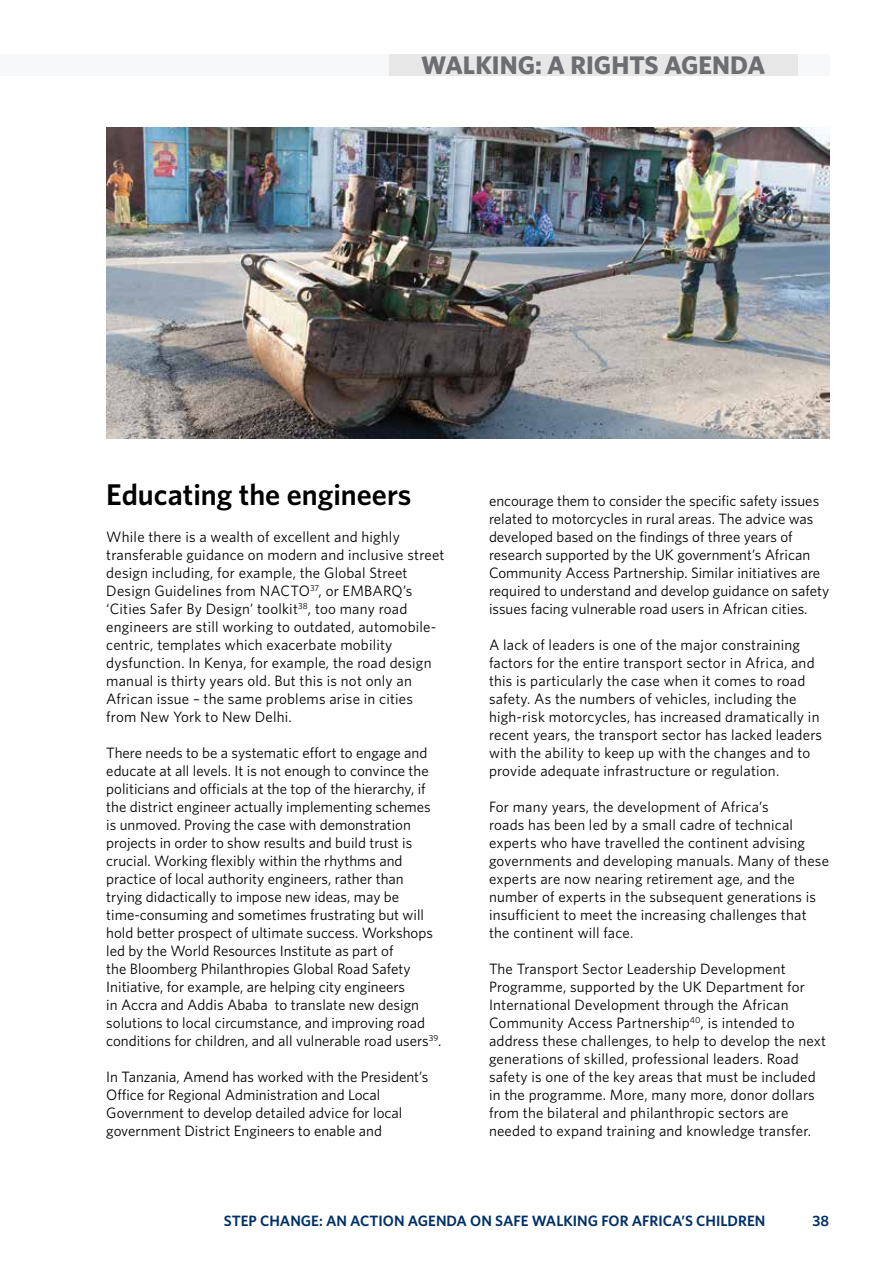
<style>
.page{position:relative;width:893px;height:1263px;background:#fff}
.page>*{position:absolute;margin:0;border:0;box-sizing:border-box;transform-origin:0 0}
.t1{font:600 30px "Whitney";color:#000}
.t2{font:700 25.5px "Whitney";color:#6d6e71}
.t3{font:15px/18px "Whitney";letter-spacing:.005em;color:#000}
.t4{font:600 15px "Whitney";color:#002f67}
</style>
<div class="page">
<div style="left:0;top:54px;width:829px;height:21px;background:#f7f8f9"></div>
<div style="left:389px;top:54px;width:408px;height:21px;background:#e7e7e7"></div>
<img style="left:106px;top:128px;width:723px;height:310px">
<h2 class="t2" style="left:421px;top:48px;width:346px">WALKING: A RIGHTS AGENDA</h2>
<h1 class="t1" style="left:106px;top:474px;width:307px">Educating the engineers</h1>
<p class="t3" style="left:106px;top:527px;width:340px">While there is a wealth of excellent and highly transferable guidance on modern and inclusive street design including, for example, the Global Street Design Guidelines from NACTO<sup>37</sup>, or EMBARQ’s ‘Cities Safer By Design’ toolkit<sup>38</sup>, too many road engineers are still working to outdated, automobile&shy;centric, templates which exacerbate mobility dysfunction. In Kenya, for example, the road design manual is thirty years old. But this is not only an African issue – the same problems arise in cities from New York to New Delhi.</p>
<p class="t3" style="left:106px;top:743px;width:337px">There needs to be a systematic effort to engage and educate at all levels. It is not enough to convince the politicians and officials at the top of the hierarchy, if the district engineer actually implementing schemes is unmoved. Proving the case with demonstration projects in order to show results and build trust is crucial. Working flexibly within the rhythms and practice of local authority engineers, rather than trying didactically to impose new ideas, may be time-consuming and sometimes frustrating but will hold better prospect of ultimate success. Workshops led by the World Resources Institute as part of<br>the Bloomberg Philanthropies Global Road Safety Initiative, for example, are helping city engineers<br>in Accra and Addis Ababa to translate new design solutions to local circumstance, and improving road conditions for children, and all vulnerable road users<sup>39</sup>.</p>
<p class="t3" style="left:106px;top:1067px;width:324px">In Tanzania, Amend has worked with the President’s Office for Regional Administration and Local Government to develop detailed advice for local government District Engineers to enable and</p>
<p class="t3" style="left:489px;top:491px;width:342px">encourage them to consider the specific safety issues related to motorcycles in rural areas. The advice was developed based on the findings of three years of research supported by the UK government’s African Community Access Partnership. Similar initiatives are required to understand and develop guidance on safety issues facing vulnerable road users in African cities.</p>
<p class="t3" style="left:489px;top:635px;width:335px">A lack of leaders is one of the major constraining factors for the entire transport sector in Africa, and this is particularly the case when it comes to road safety. As the numbers of vehicles, including the high-risk motorcycles, has increased dramatically in recent years, the transport sector has lacked leaders with the ability to keep up with the changes and to provide adequate infrastructure or regulation.</p>
<p class="t3" style="left:489px;top:797px;width:341px">For many years, the development of Africa’s<br>roads has been led by a small cadre of technical experts who have travelled the continent advising governments and developing manuals. Many of these experts are now nearing retirement age, and the number of experts in the subsequent generations is insufficient to meet the increasing challenges that the continent will face.</p>
<p class="t3" style="left:489px;top:959px;width:338px">The Transport Sector Leadership Development Programme, supported by the UK Department for International Development through the African Community Access Partnership<sup>40</sup>, is intended to address these challenges, to help to develop the next generations of skilled, professional leaders. Road safety is one of the key areas that must be included in the programme. More, many more, donor dollars from the bilateral and philanthropic sectors are needed to expand training and knowledge transfer.</p>
<p class="t4" style="left:224px;top:1211px;width:543px">STEP CHANGE: AN ACTION AGENDA ON SAFE WALKING FOR AFRICA’S CHILDREN</p>
<p class="t4" style="left:813px;top:1211px;width:18px">38</p>
</div>
